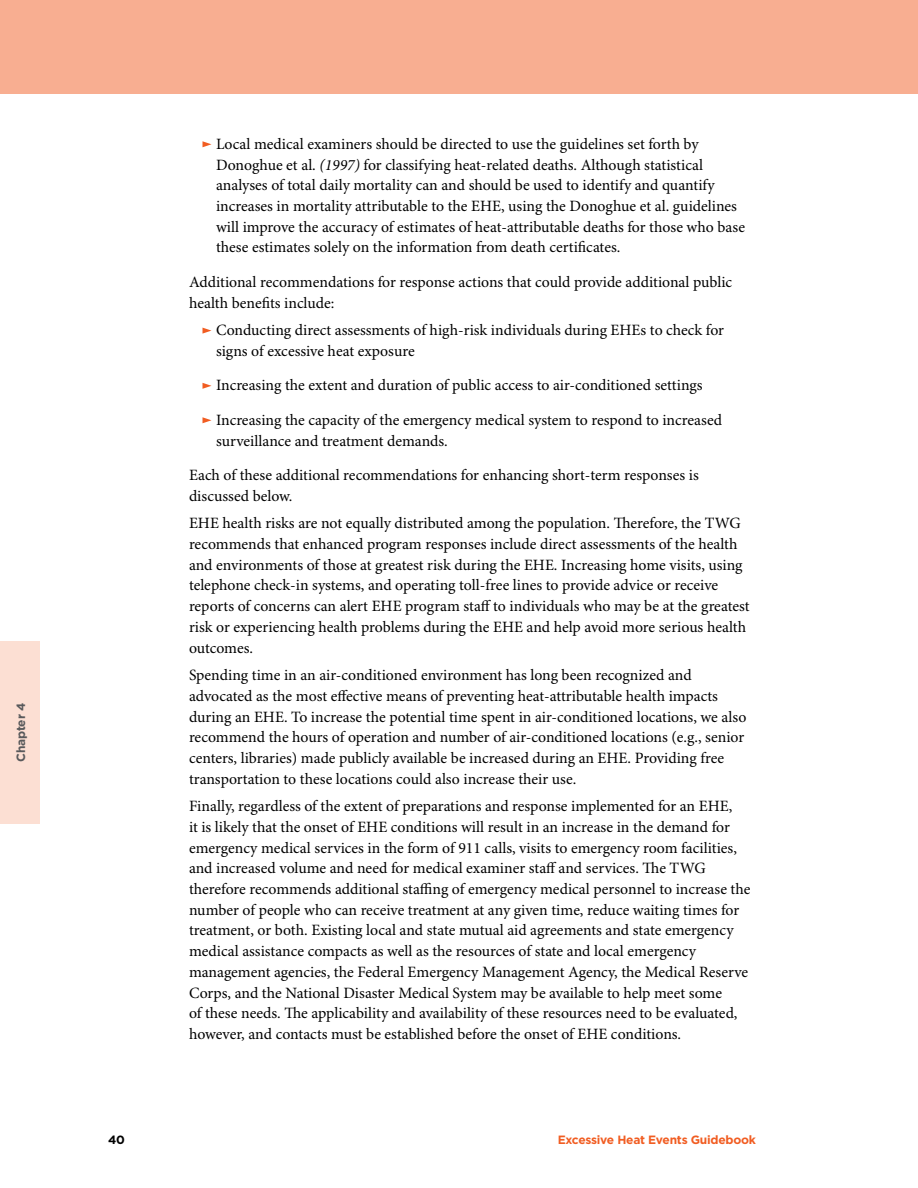
<style>
.page{position:relative;width:918px;height:1188px;background:#fff}
.page>*{position:absolute;margin:0;border:0;box-sizing:border-box;transform-origin:0 0}
.b_copy{font:15.75px/20.7px "Minion Pro";color:#000}
.b_copy_bullet{font:15.75px/20.7px "Minion Pro";color:#000}
.t1{font:700 12px "Gotham";letter-spacing:-.02em;color:#f15d22}
.t2{font:700 12px "Gotham";letter-spacing:-.02em;color:#58595b}
.t3{font:700 12px "Gotham";color:#000}
.s1{font-style:italic}
</style>
<div class="page">
<div style="left:0;top:0;width:918px;height:94px;background:#f8ae91"></div>
<div style="left:0;top:641px;width:40px;height:183px;background:#fcdfd3"></div>
<svg style="left:202px;top:141px;width:10px;height:6px"></svg>
<svg style="left:202px;top:328px;width:10px;height:6px"></svg>
<svg style="left:202px;top:383px;width:10px;height:6px"></svg>
<svg style="left:202px;top:417px;width:10px;height:6px"></svg>
<p class="t2" style="left:13px;top:762px;width:60px;rotate:-90deg">Chapter 4</p>
<p class="b_copy_bullet" style="left:216px;top:134px;width:531px">Local medical examiners should be directed to use the guidelines set forth by Donoghue et al. <span class="s1">(1997)</span> for classifying heat-related deaths. Although statistical analyses of total daily mortality can and should be used to identify and quantify increases in mortality attributable to the EHE, using the Donoghue et al. guidelines will improve the accuracy of estimates of heat-attributable deaths for those who base these estimates solely on the information from death certificates.</p>
<p class="b_copy" style="left:189px;top:272px;width:545px">Additional recommendations for response actions that could provide additional public health benefits include:</p>
<p class="b_copy_bullet" style="left:216px;top:320px;width:510px">Conducting direct assessments of high-risk individuals during EHEs to check for signs of excessive heat exposure</p>
<p class="b_copy_bullet" style="left:216px;top:376px;width:488px">Increasing the extent and duration of public access to air-conditioned settings</p>
<p class="b_copy_bullet" style="left:216px;top:410px;width:508px">Increasing the capacity of the emergency medical system to respond to increased surveillance and treatment demands.</p>
<p class="b_copy" style="left:189px;top:465px;width:511px">Each of these additional recommendations for enhancing short-term responses is discussed below.</p>
<p class="b_copy" style="left:189px;top:514px;width:562px">EHE health risks are not equally distributed among the population. Therefore, the TWG recommends that enhanced program responses include direct assessments of the health and environments of those at greatest risk during the EHE. Increasing home visits, using telephone check-in systems, and operating toll-free lines to provide advice or receive reports of concerns can alert EHE program staff to individuals who may be at the greatest risk or experiencing health problems during the EHE and help avoid more serious health outcomes.</p>
<p class="b_copy" style="left:189px;top:665px;width:559px">Spending time in an air-conditioned environment has long been recognized and advocated as the most effective means of preventing heat-attributable health impacts during an EHE. To increase the potential time spent in air-conditioned locations, we also recommend the hours of operation and number of air-conditioned locations (e.g., senior centers, libraries) made publicly available be increased during an EHE. Providing free transportation to these locations could also increase their use.</p>
<p class="b_copy" style="left:189px;top:796px;width:563px">Finally, regardless of the extent of preparations and response implemented for an EHE,<br>it is likely that the onset of EHE conditions will result in an increase in the demand for emergency medical services in the form of 911 calls, visits to emergency room facilities, and increased volume and need for medical examiner staff and services. The TWG therefore recommends additional staffing of emergency medical personnel to increase the number of people who can receive treatment at any given time, reduce waiting times for treatment, or both. Existing local and state mutual aid agreements and state emergency medical assistance compacts as well as the resources of state and local emergency management agencies, the Federal Emergency Management Agency, the Medical Reserve Corps, and the National Disaster Medical System may be available to help meet some<br>of these needs. The applicability and availability of these resources need to be evaluated, however, and contacts must be established before the onset of EHE conditions.</p>
<p class="t3" style="left:108px;top:1131px;width:18px">40</p>
<p class="t1" style="left:558px;top:1131px;width:200px">Excessive Heat Events Guidebook</p>
</div>
